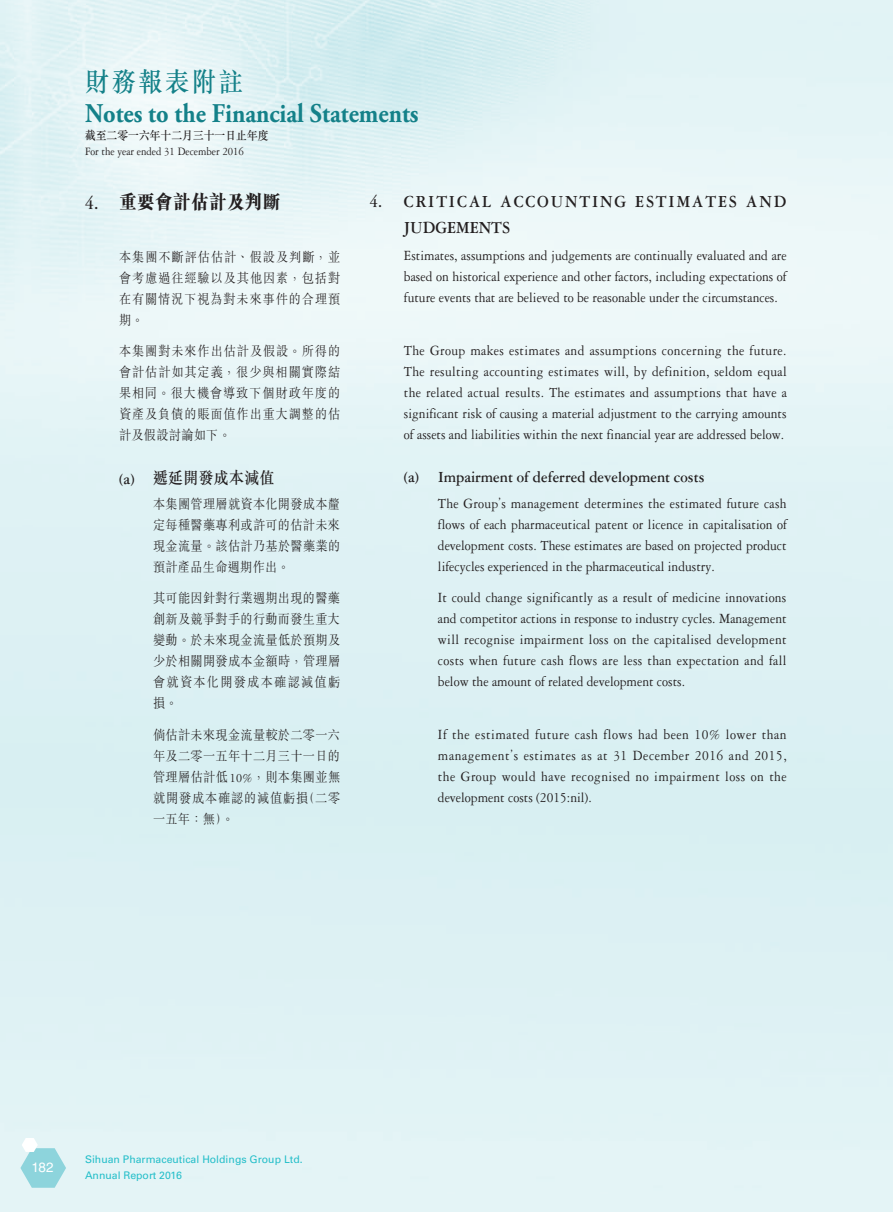
<style>
.page{position:relative;width:893px;height:1212px;background:#fff}
.page>*{position:absolute;margin:0;border:0;box-sizing:border-box;transform-origin:0 0}
.t1{font:700 27px "Adobe Garamond Pro";color:#148189;scale:.9 1}
.t2{font:500 27px "M Sung HK";letter-spacing:.1em;color:#148189;scale:.9 1}
._8__標題-C{font:800 19.5px "M Sung HK";letter-spacing:.025em;color:#231f20;scale:.9 1}
._3__標題{font:700 18px/25.5px "Garamond 3 LT Std";letter-spacing:.11em;color:#231f20;scale:.9 1}
._4__副標題{font:700 16.5px "Garamond 3 LT Std";color:#231f20;scale:.9 1}
._9__副標題-C{font:500 16.5px "M Sung HK";letter-spacing:.025em;color:#231f20;scale:.9 1}
._1__內文{font:15px/21px "Garamond 3 LT Std";color:#231f20;text-align:justify;scale:.9 1}
._6__內文-C{font:300 13.5px/21px "M Sung HK";letter-spacing:.03em;color:#231f20;text-align:justify;scale:.9 1}
.t3{font:13.5px "Helvetica LT Std";color:#fff}
.t4{font:12px "Garamond 3 LT Std";color:#231f20;scale:.9 1}
.t5{font:500 12px "M Sung HK";color:#231f20;scale:.9 1}
.t6{font:10.5px/16.5px "Univers LT Std";color:#23bec9}
.s1{font-family:"Garamond 3 LT Std";font-weight:700}
.s2{font-family:"Garamond 3 LT Std";font-weight:400}
</style>
<div class="page">
<svg style="left:20px;top:1138px;width:46px;height:50px;background:#b3e2e7"></svg>
<h1 class="t2" style="left:85px;top:63px;width:177px">財務報表附註</h1>
<h1 class="t1" style="left:85px;top:98px;width:372px">Notes to the Financial Statements</h1>
<p class="t5" style="left:85px;top:127px;width:205px">截至二零一六年十二月三十一日止年度</p>
<p class="t4" style="left:85px;top:145px;width:178px">For the year ended 31 December 2016</p>
<p class="_3__標題" style="left:404px;top:189px;width:426px;text-indent:-34px">4. CRITICAL ACCOUNTING ESTIMATES AND<br>JUDGEMENTS</p>
<p class="_1__內文" style="left:404px;top:245px;width:427px">Estimates, assumptions and judgements are continually evaluated and are based on historical experience and other factors, including expectations of future events that are believed to be reasonable under the circumstances.</p>
<p class="_8__標題-C" style="left:85px;top:192px;width:219px"><span class="s1">4.</span> 重要會計估計及判斷</p>
<p class="_6__內文-C" style="left:119px;top:245px;width:247px">本集團不斷評估估計、假設及判斷，並會考慮過往經驗以及其他因素，包括對在有關情況下視為對未來事件的合理預期。</p>
<p class="_6__內文-C" style="left:119px;top:340px;width:247px">本集團對未來作出估計及假設。所得的會計估計如其定義，很少與相關實際結果相同。很大機會導致下個財政年度的資產及負債的賬面值作出重大調整的估計及假設討論如下。</p>
<p class="_9__副標題-C" style="left:119px;top:466px;width:174px"><span class="s1">(a)</span> 遞延開發成本減值</p>
<p class="_6__內文-C" style="left:153px;top:493px;width:209px">本集團管理層就資本化開發成本釐定每種醫藥專利或許可的估計未來現金流量。該估計乃基於醫藥業的預計產品生命週期作出。</p>
<p class="_6__內文-C" style="left:153px;top:587px;width:209px">其可能因針對行業週期出現的醫藥創新及競爭對手的行動而發生重大變動。於未來現金流量低於預期及少於相關開發成本金額時，管理層會就資本化開發成本確認減值虧損。</p>
<p class="_6__內文-C" style="left:153px;top:724px;width:209px">倘估計未來現金流量較於二零一六年及二零一五年十二月三十一日的管理層估計低<span class="s2">10%</span>，則本集團並無就開發成本確認的減值虧損（二零一五年：無）。</p>
<p class="_1__內文" style="left:404px;top:340px;width:427px">The Group makes estimates and assumptions concerning the future.<br>The resulting accounting estimates will, by definition, seldom equal the related actual results. The estimates and assumptions that have a significant risk of causing a material adjustment to the carrying amounts of assets and liabilities within the next financial year are addressed below.</p>
<p class="_4__副標題" style="left:404px;top:468px;width:335px">(a) Impairment of deferred development costs</p>
<p class="_1__內文" style="left:438px;top:493px;width:389px">The Group’s management determines the estimated future cash flows of each pharmaceutical patent or licence in capitalisation of development costs. These estimates are based on projected product lifecycles experienced in the pharmaceutical industry.</p>
<p class="_1__內文" style="left:438px;top:587px;width:389px">It could change significantly as a result of medicine innovations and competitor actions in response to industry cycles. Management will recognise impairment loss on the capitalised development costs when future cash flows are less than expectation and fall below the amount of related development costs.</p>
<p class="_1__內文" style="left:438px;top:724px;width:389px">If the estimated future cash flows had been 10% lower than management’s estimates as at 31 December 2016 and 2015, the Group would have recognised no impairment loss on the development costs (2015:nil).</p>
<p class="t3" style="left:32px;top:1159px;width:23px">182</p>
<p class="t6" style="left:85px;top:1151px;width:219px">Sihuan Pharmaceutical Holdings Group Ltd.<br>Annual Report 2016</p>
</div>
